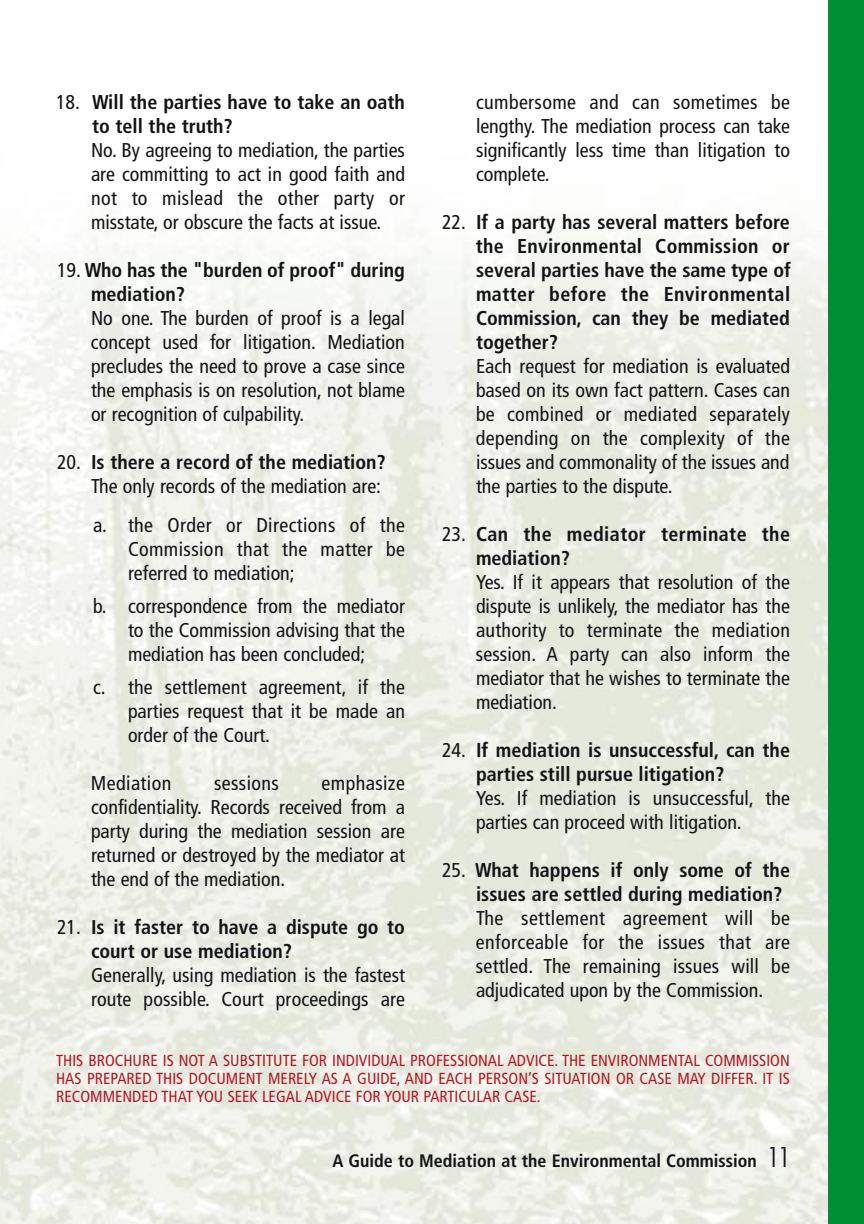
<style>
.page{position:relative;width:864px;height:1224px;background:#fff}
.page>*{position:absolute;margin:0;border:0;box-sizing:border-box;transform-origin:0 0}
.t1{font:condensed 20px/24px "Frutiger";color:#121314;text-align:justify}
.t2{font:700 condensed 20px/24px "Frutiger";color:#121314}
.t3{font:700 condensed 20px/24px "Frutiger";letter-spacing:.02em;color:#121314}
.t4{font:condensed 20px "Frutiger";letter-spacing:.02em;color:#121314}
.t5{font:700 condensed 18px "Frutiger";color:#121314}
.t6{font:condensed 16px/18px "Frutiger";color:#b51523;text-align:justify}
.s1{font-weight:400}
.s2{font-weight:700}
.s3{font-family:"Futura BT";font-weight:300;font-size:28px}
</style>
<div class="page">
<div style="left:828px;top:0;width:36px;height:1224px;background:#008e33"></div>
<p class="t2" style="left:92px;top:90px;width:315px;text-indent:-36px"><span class="s1">18.</span> Will the parties have to take an oath to tell the truth?</p>
<p class="t1" style="left:91px;top:138px;width:316px">No. By agreeing to mediation, the parties are committing to act in good faith and not to mislead the other party or misstate, or obscure the facts at issue.</p>
<p class="t2" style="left:91px;top:258px;width:316px;text-indent:-34px"><span class="s1">19.</span> Who has the "burden of proof" during mediation?</p>
<p class="t1" style="left:91px;top:306px;width:316px">No one. The burden of proof is a legal concept used for litigation. Mediation precludes the need to prove a case since the emphasis is on resolution, not blame or recognition of culpability.</p>
<p class="t1" style="left:57px;top:450px;width:330px;text-align:right">20. <span class="s2">Is there a record of the mediation?<br></span>The only records of the mediation are:</p>
<p class="t1" style="left:128px;top:514px;width:278px;text-indent:-35px">a. the Order or Directions of the Commission that the matter be referred to mediation;</p>
<p class="t1" style="left:128px;top:594px;width:279px;text-indent:-35px">b. correspondence from the mediator to the Commission advising that the mediation has been concluded;</p>
<p class="t1" style="left:128px;top:675px;width:279px;text-indent:-35px">c. the settlement agreement, if the parties request that it be made an order of the Court.</p>
<p class="t4" style="left:91px;top:771px;width:82px">Mediation</p>
<p class="t4" style="left:214px;top:771px;width:66px">sessions</p>
<p class="t1" style="left:91px;top:771px;width:316px;text-indent:231px">emphasize confidentiality. Records received from a party during the mediation session are returned or destroyed by the mediator at the end of the mediation.</p>
<p class="t2" style="left:91px;top:915px;width:316px;text-indent:-34px"><span class="s1">21.</span> Is it faster to have a dispute go to court or use mediation?</p>
<p class="t1" style="left:91px;top:963px;width:316px">Generally, using mediation is the fastest route possible. Court proceedings are</p>
<p class="t1" style="left:476px;top:90px;width:316px">cumbersome and can sometimes be lengthy. The mediation process can take significantly less time than litigation to complete.</p>
<p class="t2" style="left:476px;top:210px;width:316px;text-align:justify;text-indent:-34px"><span class="s1">22.</span> If a party has several matters before the Environmental Commission or several parties have the same type of matter before the Environmental Commission, can they be mediated together?</p>
<p class="t1" style="left:476px;top:354px;width:316px">Each request for mediation is evaluated based on its own fact pattern. Cases can be combined or mediated separately depending on the complexity of the issues and commonality of the issues and the parties to the dispute.</p>
<p class="t3" style="left:476px;top:522px;width:316px;text-indent:-34px"><span class="s1">23.</span> Can the mediator terminate the mediation?</p>
<p class="t1" style="left:476px;top:570px;width:316px">Yes. If it appears that resolution of the dispute is unlikely, the mediator has the authority to terminate the mediation session. A party can also inform the mediator that he wishes to terminate the mediation.</p>
<p class="t2" style="left:476px;top:738px;width:316px;text-indent:-34px"><span class="s1">24.</span> If mediation is unsuccessful, can the parties still pursue litigation?</p>
<p class="t1" style="left:476px;top:786px;width:315px">Yes. If mediation is unsuccessful, the parties can proceed with litigation.</p>
<p class="t2" style="left:476px;top:858px;width:316px;text-indent:-34px"><span class="s1">25.</span> What happens if only some of the issues are settled during mediation?</p>
<p class="t1" style="left:476px;top:906px;width:316px">The settlement agreement will be enforceable for the issues that are settled. The remaining issues will be adjudicated upon by the Commission.</p>
<p class="t6" style="left:56px;top:1052px;width:735px">THIS BROCHURE IS NOT A SUBSTITUTE FOR INDIVIDUAL PROFESSIONAL ADVICE. THE ENVIRONMENTAL COMMISSION HAS PREPARED THIS DOCUMENT MERELY AS A GUIDE, AND EACH PERSON’S SITUATION OR CASE MAY DIFFER. IT IS RECOMMENDED THAT YOU SEEK LEGAL ADVICE FOR YOUR PARTICULAR CASE.</p>
<p class="t5" style="left:332px;top:1150px;width:459px">A Guide to Mediation at the Environmental Commission <span class="s3">11</span></p>
</div>
